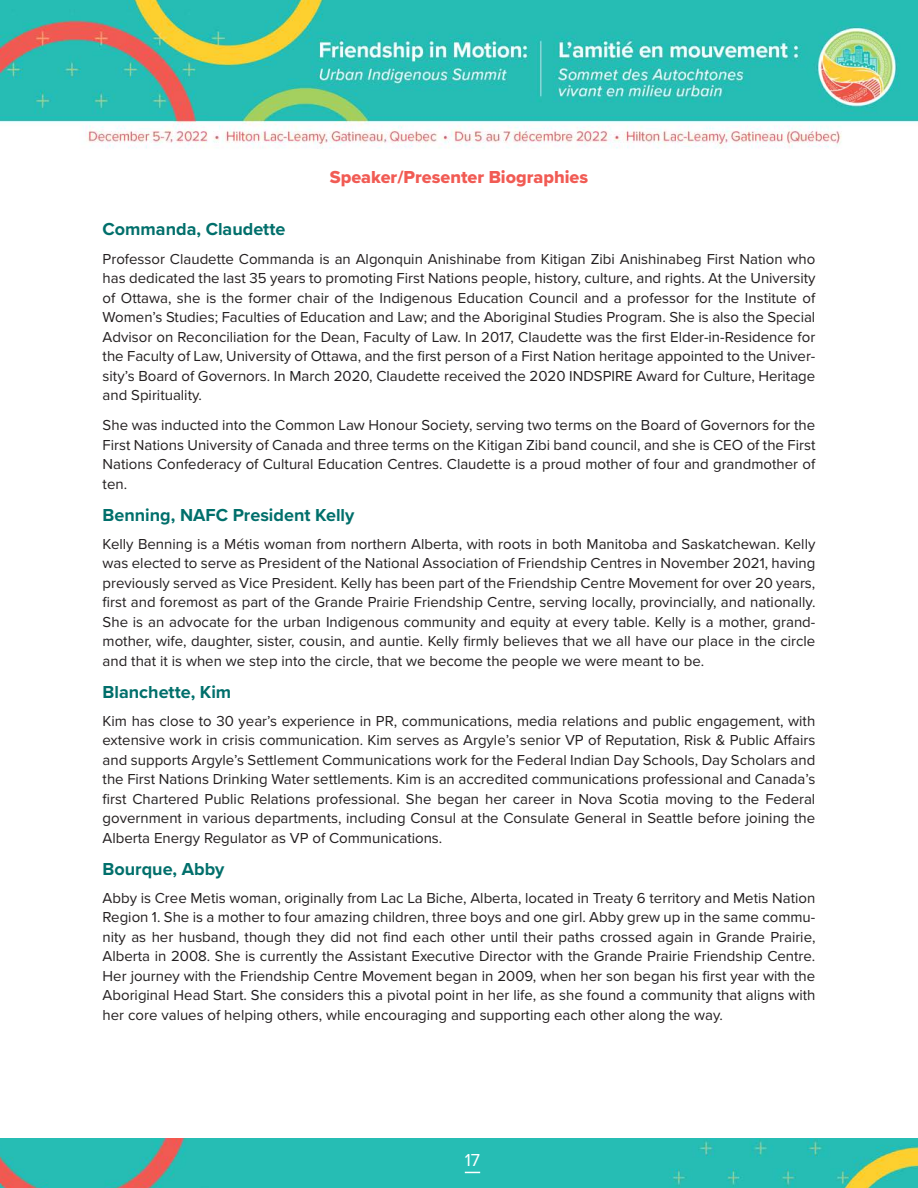
<style>
.page{position:relative;width:918px;height:1188px;background:#fff}
.page>*{position:absolute;margin:0;border:0;box-sizing:border-box;transform-origin:0 0}
.H2_Green{font:700 18px "Proxima Nova";color:#006f6b}
.H1_Red{font:18px "Proxima Nova Extrabld";color:#f15b54}
.t1{font:18px "Proxima Nova";color:#fff}
.BIO_text{font:15px/19.5px "Proxima Nova";color:#231f20;text-align:justify}
</style>
<div class="page">
<img style="left:0;top:0;width:918px;height:149px">
<img style="left:0;top:1138px;width:918px;height:50px">
<svg style="left:465px;top:1172px;width:15px;height:1px"></svg>
<p class="H1_Red" style="left:330px;top:163px;width:260px">Speaker/Presenter Biographies</p>
<p class="H2_Green" style="left:103px;top:216px;width:184px">Commanda, Claudette</p>
<p class="BIO_text" style="left:103px;top:248px;width:714px">Professor Claudette Commanda is an Algonquin Anishinabe from Kitigan Zibi Anishinabeg First Nation who has dedicated the last 35 years to promoting First Nations people, history, culture, and rights. At the University of Ottawa, she is the former chair of the Indigenous Education Council and a professor for the Institute of Women’s Studies; Faculties of Education and Law; and the Aboriginal Studies Program. She is also the Special Advisor on Reconciliation for the Dean, Faculty of Law. In 2017, Claudette was the first Elder-in-Residence for the Faculty of Law, University of Ottawa, and the first person of a First Nation heritage appointed to the Univer&shy;sity’s Board of Governors. In March 2020, Claudette received the 2020 INDSPIRE Award for Culture, Heritage and Spirituality.</p>
<p class="BIO_text" style="left:103px;top:415px;width:714px">She was inducted into the Common Law Honour Society, serving two terms on the Board of Governors for the First Nations University of Canada and three terms on the Kitigan Zibi band council, and she is CEO of the First Nations Confederacy of Cultural Education Centres. Claudette is a proud mother of four and grandmother of ten.</p>
<p class="H2_Green" style="left:103px;top:501px;width:253px">Benning, NAFC President Kelly</p>
<p class="BIO_text" style="left:103px;top:533px;width:714px">Kelly Benning is a Métis woman from northern Alberta, with roots in both Manitoba and Saskatchewan. Kelly was elected to serve as President of the National Association of Friendship Centres in November 2021, having previously served as Vice President. Kelly has been part of the Friendship Centre Movement for over 20 years, first and foremost as part of the Grande Prairie Friendship Centre, serving locally, provincially, and nationally.<br>She is an advocate for the urban Indigenous community and equity at every table. Kelly is a mother, grand&shy;mother, wife, daughter, sister, cousin, and auntie. Kelly firmly believes that we all have our place in the circle and that it is when we step into the circle, that we become the people we were meant to be.</p>
<p class="H2_Green" style="left:103px;top:678px;width:130px">Blanchette, Kim</p>
<p class="BIO_text" style="left:103px;top:710px;width:714px">Kim has close to 30 year’s experience in PR, communications, media relations and public engagement, with extensive work in crisis communication. Kim serves as Argyle’s senior VP of Reputation, Risk &amp; Public Affairs and supports Argyle’s Settlement Communications work for the Federal Indian Day Schools, Day Scholars and the First Nations Drinking Water settlements. Kim is an accredited communications professional and Canada’s first Chartered Public Relations professional. She began her career in Nova Scotia moving to the Federal government in various departments, including Consul at the Consulate General in Seattle before joining the Alberta Energy Regulator as VP of Communications.</p>
<p class="H2_Green" style="left:103px;top:855px;width:123px">Bourque, Abby</p>
<p class="BIO_text" style="left:103px;top:887px;width:714px">Abby is Cree Metis woman, originally from Lac La Biche, Alberta, located in Treaty 6 territory and Metis Nation Region 1. She is a mother to four amazing children, three boys and one girl. Abby grew up in the same commu&shy;nity as her husband, though they did not find each other until their paths crossed again in Grande Prairie, Alberta in 2008. She is currently the Assistant Executive Director with the Grande Prairie Friendship Centre.<br>Her journey with the Friendship Centre Movement began in 2009, when her son began his first year with the Aboriginal Head Start. She considers this a pivotal point in her life, as she found a community that aligns with her core values of helping others, while encouraging and supporting each other along the way.</p>
<p class="t1" style="left:465px;top:1147px;width:17px">17</p>
</div>
